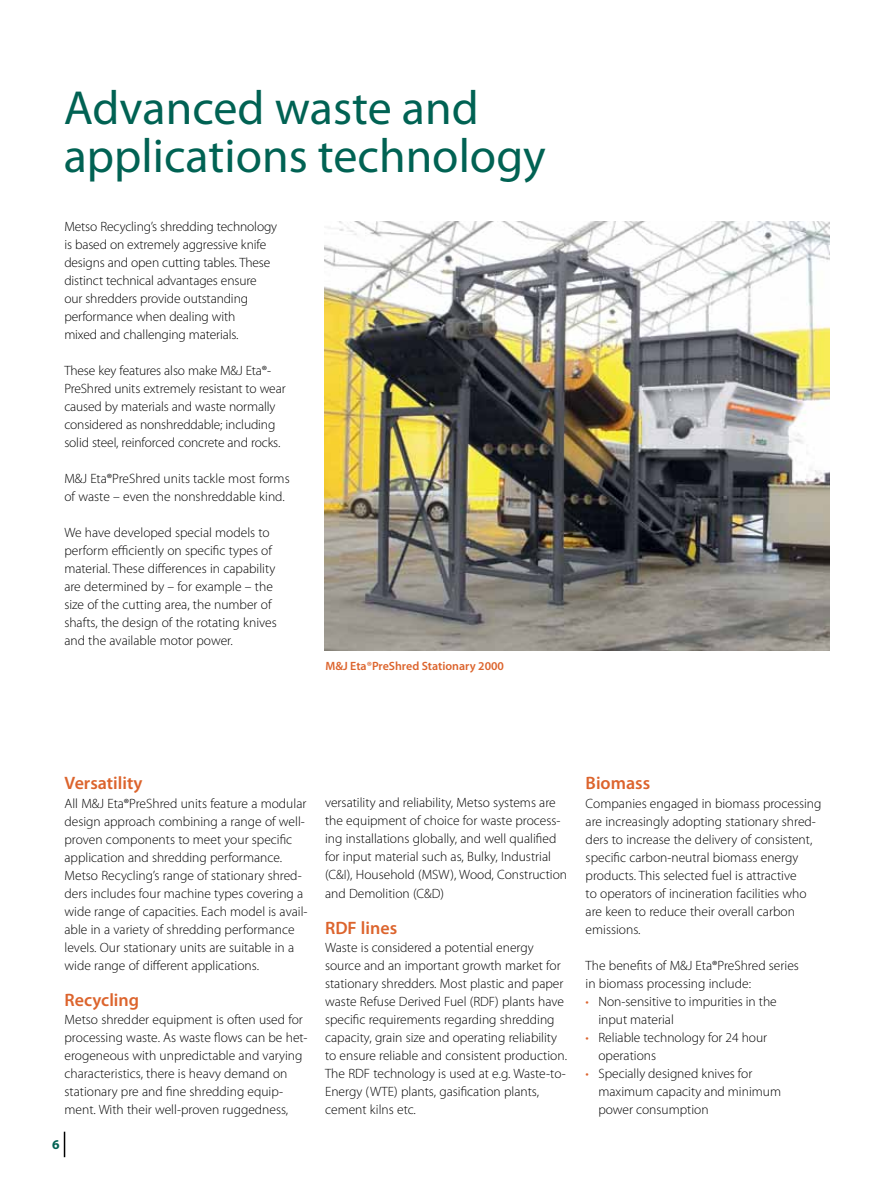
<style>
.page{position:relative;width:893px;height:1187px;background:#fff}
.page>*{position:absolute;margin:0;border:0;box-sizing:border-box;transform-origin:0 0}
.t1{font:48px/48px "Myriad Pro";color:#006253}
.t2{font:600 18px "Myriad Pro";color:#dc642d}
.t3{font:300 13.5px/18px "Myriad Pro";color:#000}
.t4{font:700 13.5px "Myriad Pro";color:#006253}
.t5{font:600 12px "Myriad Pro";color:#dc642d}
.s1{color:#dc642d}
</style>
<div class="page">
<img style="left:324px;top:221px;width:505px;height:429px">
<svg style="left:64px;top:1131px;width:1px;height:26px"></svg>
<h1 class="t1" style="left:64px;top:83px;width:483px">Advanced waste and applications technology</h1>
<p class="t3" style="left:64px;top:217px;width:214px">Metso Recycling’s shredding technology is based on extremely aggressive knife designs and open cutting tables. These distinct technical advantages ensure our shredders provide outstanding performance when dealing with<br>mixed and challenging materials.</p>
<p class="t3" style="left:64px;top:361px;width:223px">These key features also make M&amp;J Eta®- PreShred units extremely resistant to wear caused by materials and waste normally considered as nonshreddable; including solid steel, reinforced concrete and rocks.</p>
<p class="t3" style="left:64px;top:469px;width:227px">M&amp;J Eta®PreShred units tackle most forms of waste – even the nonshreddable kind.</p>
<p class="t3" style="left:64px;top:523px;width:214px">We have developed special models to perform efficiently on specific types of material. These differences in capability are determined by – for example – the size of the cutting area, the number of shafts, the design of the rotating knives and the available motor power.</p>
<p class="t5" style="left:325px;top:658px;width:180px">M&amp;J Eta®PreShred Stationary 2000</p>
<h2 class="t2" style="left:65px;top:771px;width:79px">Versatility</h2>
<p class="t3" style="left:65px;top:793px;width:245px">All M&amp;J Eta®PreShred units feature a modular design approach combining a range of well&shy;proven components to meet your specific application and shredding performance.<br>Metso Recycling’s range of stationary shred&shy;ders includes four machine types covering a wide range of capacities. Each model is avail&shy;able in a variety of shredding performance levels. Our stationary units are suitable in a wide range of different applications.</p>
<h2 class="t2" style="left:65px;top:988px;width:76px">Recycling</h2>
<p class="t3" style="left:65px;top:1009px;width:245px">Metso shredder equipment is often used for processing waste. As waste flows can be het&shy;erogeneous with unpredictable and varying characteristics, there is heavy demand on stationary pre and fine shredding equip&shy;ment. With their well-proven ruggedness,</p>
<p class="t4" style="left:52px;top:1135px;width:9px">6</p>
<p class="t3" style="left:325px;top:793px;width:244px">versatility and reliability, Metso systems are the equipment of choice for waste process&shy;ing installations globally, and well qualified for input material such as, Bulky, Industrial (C&amp;I), Household (MSW), Wood, Construction and Demolition (C&amp;D)</p>
<h2 class="t2" style="left:325px;top:916px;width:74px">RDF lines</h2>
<p class="t3" style="left:325px;top:937px;width:243px">Waste is considered a potential energy source and an important growth market for stationary shredders. Most plastic and paper waste Refuse Derived Fuel (RDF) plants have specific requirements regarding shredding capacity, grain size and operating reliability to ensure reliable and consistent production.<br>The RDF technology is used at e.g. Waste-to-Energy (WTE) plants, gasification plants, cement kilns etc.</p>
<h2 class="t2" style="left:586px;top:771px;width:66px">Biomass</h2>
<p class="t3" style="left:586px;top:793px;width:237px">Companies engaged in biomass processing are increasingly adopting stationary shred&shy;ders to increase the delivery of consistent, specific carbon-neutral biomass energy products. This selected fuel is attractive<br>to operators of incineration facilities who are keen to reduce their overall carbon emissions.</p>
<p class="t3" style="left:586px;top:955px;width:215px">The benefits of M&amp;J Eta®PreShred series in biomass processing include:</p>
<p class="t3" style="left:598px;top:991px;width:180px;text-indent:-13px"><span class="s1">•</span> Non-sensitive to impurities in the input material</p>
<p class="t3" style="left:598px;top:1027px;width:170px;text-indent:-13px"><span class="s1">•</span> Reliable technology for 24 hour operations</p>
<p class="t3" style="left:598px;top:1063px;width:184px;text-indent:-13px"><span class="s1">•</span> Specially designed knives for maximum capacity and minimum power consumption</p>
</div>
